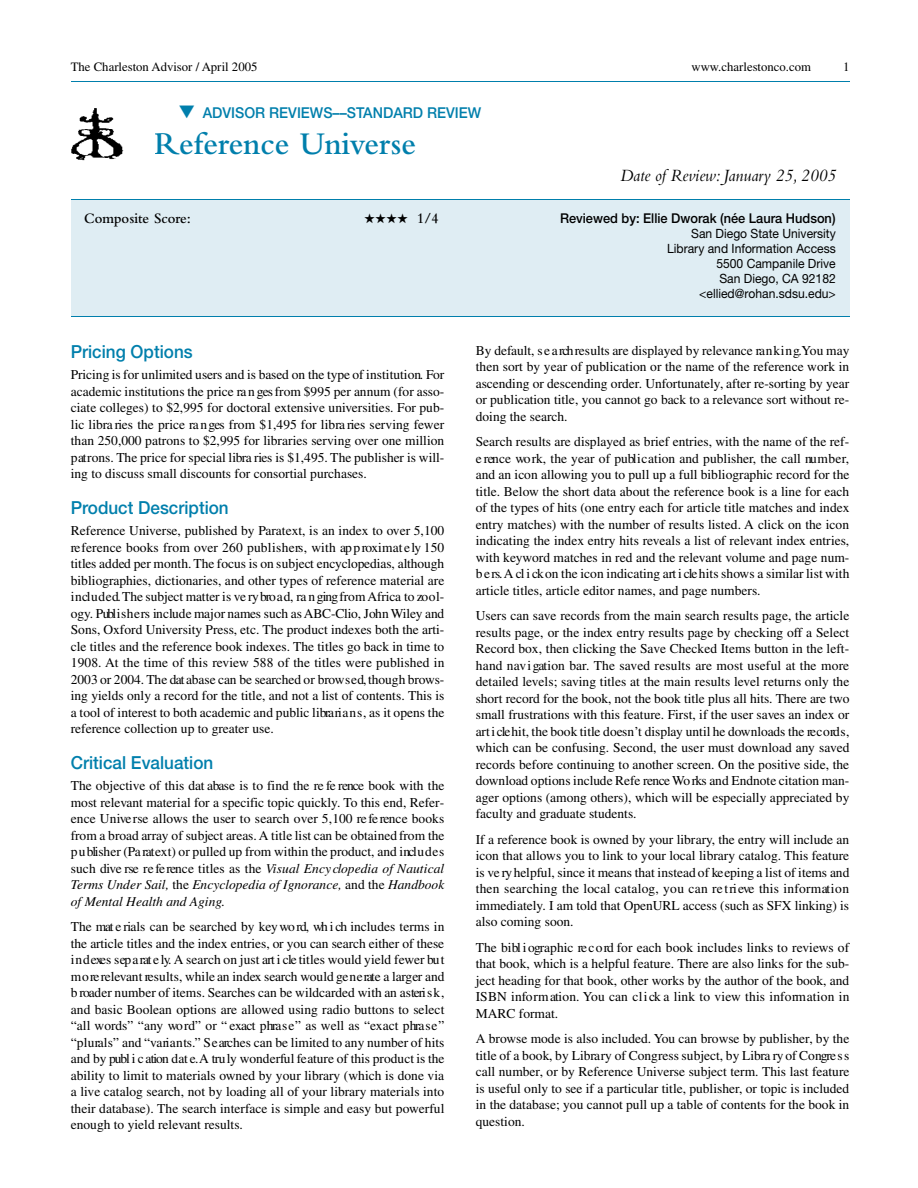
<style>
.page{position:relative;width:918px;height:1188px;background:#fff}
.page>*{position:absolute;margin:0;border:0;box-sizing:border-box;transform-origin:0 0}
.t1{font:600 33px "Bembo";color:#007fac;scale:.95 1}
.t2{font:500 18px "Helvetica Neue";color:#007fac;scale:.95 1}
.t3{font:italic 18px "Bembo";color:#000;scale:.95 1}
.t4{font:500 15px "Helvetica Neue";color:#007fac;scale:.95 1}
.t5{font:600 15px "Bembo";color:#000;scale:.95 1}
.t6{font:13.5px/16.5px "Times";color:#000;text-align:justify}
.t7{font:500 13.5px "Helvetica Neue";color:#000;scale:.95 1}
.t8{font:12.75px/15px "Helvetica Neue";color:#000;text-align:right;scale:.95 1}
.t9{font:12.75px "Times";color:#000}
.s1{font-style:italic}
</style>
<div class="page">
<div style="left:71px;top:200px;width:778px;height:116px;background:#dfedf3"></div>
<hr style="left:71px;top:81px;width:778px;height:1px;background:#007fac">
<hr style="left:71px;top:316px;width:778px;height:1px;background:#007fac">
<hr style="left:71px;top:200px;width:778px;height:1px;background:#007fac">
<img style="left:71px;top:108px;width:53px;height:53px">
<p class="t9" style="left:71px;top:62px;width:188px">The Charleston Advisor / April 2005</p>
<p class="t9" style="left:692px;top:62px;width:121px">www.charlestonco.com</p>
<p class="t9" style="left:843px;top:62px;width:8px">1</p>
<p class="t4" style="left:179px;top:108px;width:320px">▼ ADVISOR REVIEWS––STANDARD REVIEW</p>
<h1 class="t1" style="left:154px;top:132px;width:277px">Reference Universe</h1>
<h2 class="t3" style="left:620px;top:169px;width:229px">Date of Review: January 25, 2005</h2>
<p class="t5" style="left:84px;top:213px;width:114px">Composite Score:</p>
<p class="t5" style="left:364px;top:213px;width:80px">★★★★ 1/4</p>
<p class="t7" style="left:560px;top:213px;width:291px">Reviewed by: Ellie Dworak (née Laura Hudson)</p>
<p class="t8" style="left:667px;top:227px;width:179px">San Diego State University<br>Library and Information Access<br>5500 Campanile Drive<br>San Diego, CA 92182 &lt;ellied@rohan.sdsu.edu&gt;</p>
<h2 class="t2" style="left:71px;top:345px;width:130px">Pricing Options</h2>
<p class="t6" style="left:71px;top:368px;width:375px">P ricing is for unlimited users and is based on the type of institution. Fo r academic institutions the price ra n ges from $995 per annum (for asso&shy;ciate colleges) to $2,995 for doctoral extensive universities. For pub&shy;lic libra ries the price ra n ges from $1,495 for libra ries serving fewe r than 250,000 patrons to $2,995 for libraries serving over one million p atrons. The price for special libra ries is $1,495. The publisher is will&shy;ing to discuss small discounts for consortial purchases.</p>
<h2 class="t2" style="left:71px;top:501px;width:168px">Product Description</h2>
<p class="t6" style="left:71px;top:524px;width:375px">Reference Universe, published by Paratext, is an index to over 5,100 re fe rence books from over 260 publis h e rs , with ap p rox im at e ly 150 titles added per month. The focus is on subject ency clo p e d ia s , a lth o u g h bibliographies, dictionaries, and other types of reference material are in clu d e d.The subject matter is ve ry bro a d, ra n ging from A frica to zo o l&shy;ogy. Publis h e rs include major names such as A B C -C lio , John Wiley and Sons, Oxford University Press, etc. The product indexes both the arti&shy;cle titles and the reference book indexes. The titles go back in time to 1908. At the time of this rev iew 588 of the titles we re published in 2003 or 2004. The dat abase can be searched or brow s e d,though brow s&shy;ing yields only a record for the title, and not a list of contents. This is a tool of interest to both academic and public libra ri a n s , as it opens the reference collection up to greater use.</p>
<h2 class="t2" style="left:71px;top:756px;width:151px">Critical Evaluation</h2>
<p class="t6" style="left:71px;top:779px;width:375px">The objective of this dat abase is to find the re fe rence book with the most relevant material for a specific topic quickly. To this end, Refer&shy;ence Unive rse allows the user to search over 5,100 re fe rence books from a broad array of subject areas. A title list can be obtained from the p u blisher (Pa ratext) or pulled up from within the pro d u c t, and inclu d e s s u ch dive rse re fe rence titles as the <span class="s1">Visual Ency clopedia of Nautical Terms Under Sail,</span> the <span class="s1">Encyclopedia of Ignorance,</span> and the <span class="s1">Handbook of Mental Health and Aging.</span></p>
<p class="t6" style="left:71px;top:920px;width:375px">The mat e rials can be searched by key wo rd, wh i ch includes terms in the article titles and the index entries, or you can search either of these i n d exes sep a rat e ly. A search on just art i cle titles would yield fewer bu t m o rere levant re s u lts , while an index search would ge n e rate a larger and b roader number of items. Searches can be wildcarded with an asteri s k , and basic Boolean options are allowed using radio buttons to select “all wo rd s ” “ a ny wo rd ” or “ exact phra s e ” as well as “ exact phra s e ” “ p lu ra ls ” and “ va ria n ts .” S e arches can be limited to any number of hits and by publ i c ation dat e. A tru ly wonderful fe atu re of this product is the ability to limit to materials owned by your library (which is done via a live catalog search, not by loading all of your library materials into their database). The search interface is simple and easy but powerful enough to yield relevant results.</p>
<p class="t6" style="left:476px;top:343px;width:375px">By defa u lt, s e a rch results are displayed by re levance ra n k i n g.You may then sort by year of publication or the name of the reference work in ascending or descending order. Unfortunately, after re-sorting by year or publication title, you cannot go back to a relevance sort without re&shy;doing the search.</p>
<p class="t6" style="left:476px;top:435px;width:375px">Search results are displayed as brief entries, with the name of the ref&shy;e rence wo rk , the year of public ation and publis h e r, the call nu m b e r, and an icon allowing you to pull up a full bibliographic record for the title. Below the short data about the reference book is a line for each of the types of hits (one entry each for article title matches and index entry matches) with the number of results listed. A click on the icon indicating the index entry hits reveals a list of relevant index entries, with keyword matches in red and the relevant volume and page num&shy;b e rs. A cl i ck on the icon indicating art i cle hits shows a similar list with article titles, article editor names, and page numbers.</p>
<p class="t6" style="left:476px;top:609px;width:375px">Users can save records from the main search results page, the article results page, or the index entry results page by checking off a Select Record box, then clicking the Save Checked Items button in the left&shy;hand nav i gation bar. The saved results are most useful at the more detailed levels; saving titles at the main results level returns only the short record for the book, not the book title plus all hits. There are two small frustrations with this feature. First, if the user saves an index or a rt i cle hit, the book title doesn’t display until he downloads the re c o rd s , which can be confusing. Second, the user must download any saved records before continuing to another screen. On the positive side, the d ownload options include Refe rence Wo rks and Endnote citation man&shy;ager options (among others), which will be especially appreciated by faculty and graduate students.</p>
<p class="t6" style="left:476px;top:832px;width:375px">If a reference book is owned by your library, the entry will include an icon that allows you to link to your local library catalog. This feature is ve ry helpful, since it means that instead of ke eping a list of items and then searching the local cata log, you can re t ri eve this info rm atio n immediately. I am told that OpenURL access (such as SFX linking) is also coming soon.</p>
<p class="t6" style="left:476px;top:940px;width:375px">The bibl i ographic re c o rd for each book includes links to rev iews of that book, which is a helpful feature. There are also links for the sub&shy;ject heading for that book, other works by the author of the book, and ISBN info rm ation. You can cl i ck a link to view this info rm ation in MARC format.</p>
<p class="t6" style="left:476px;top:1032px;width:375px">A browse mode is also included. You can browse by publisher, by the title of a book, by Libra ry of Congress subject, by Libra ry of Congre s s call number, or by Reference Universe subject term. This last feature is useful only to see if a particular title, publisher, or topic is included in the database; you cannot pull up a table of contents for the book in question.</p>
</div>
